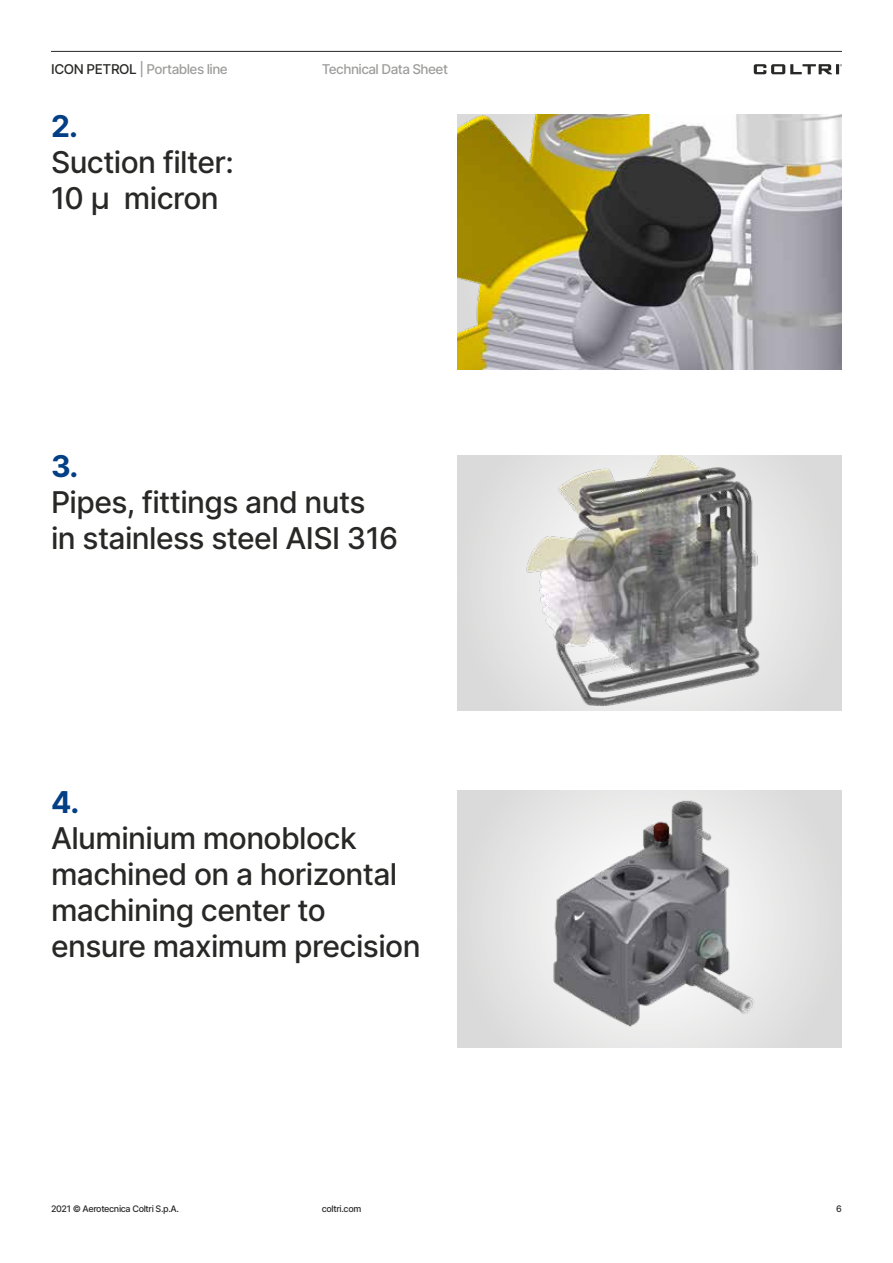
<style>
.page{position:relative;width:893px;height:1263px;background:#fff}
.page>*{position:absolute;margin:0;border:0;box-sizing:border-box;transform-origin:0 0}
.t1{font:30px/36px "Inter";letter-spacing:-.02em;color:#282827}
.t2{font:30px "Inter";color:#033f85}
.t3{font:13.5px "Inter";letter-spacing:-.04em;color:#9d9d9c}
.t4{font:9px "Inter";letter-spacing:-.04em;color:#282827}
.s1{color:#282827}
</style>
<div class="page">
<img style="left:457px;top:455px;width:385px;height:251px">
<img style="left:457px;top:791px;width:385px;height:256px">
<img style="left:457px;top:115px;width:385px;height:255px">
<hr style="left:51px;top:51px;width:791px;height:1px;background:#282827">
<svg style="left:754px;top:64px;width:88px;height:10px"></svg>
<p class="t3" style="left:51px;top:60px;width:178px"><span class="s1">ICON PETROL</span> | Portables line</p>
<p class="t3" style="left:322px;top:60px;width:128px">Technical Data Sheet</p>
<p class="t2" style="left:51px;top:104px;width:29px">2.</p>
<p class="t1" style="left:51px;top:143px;width:184px">Suction filter:<br>10 µ micron</p>
<p class="t2" style="left:51px;top:444px;width:29px">3.</p>
<p class="t1" style="left:51px;top:483px;width:349px">Pipes, fittings and nuts<br>in stainless steel AISI 316</p>
<p class="t2" style="left:51px;top:780px;width:30px">4.</p>
<p class="t1" style="left:51px;top:819px;width:371px">Aluminium monoblock machined on a horizontal machining center to ensure maximum precision</p>
<p class="t4" style="left:51px;top:1202px;width:130px">2021 © Aerotecnica Coltri S.p.A.</p>
<p class="t4" style="left:322px;top:1202px;width:41px">coltri.com</p>
<p class="t4" style="left:836px;top:1202px;width:7px">6</p>
</div>
